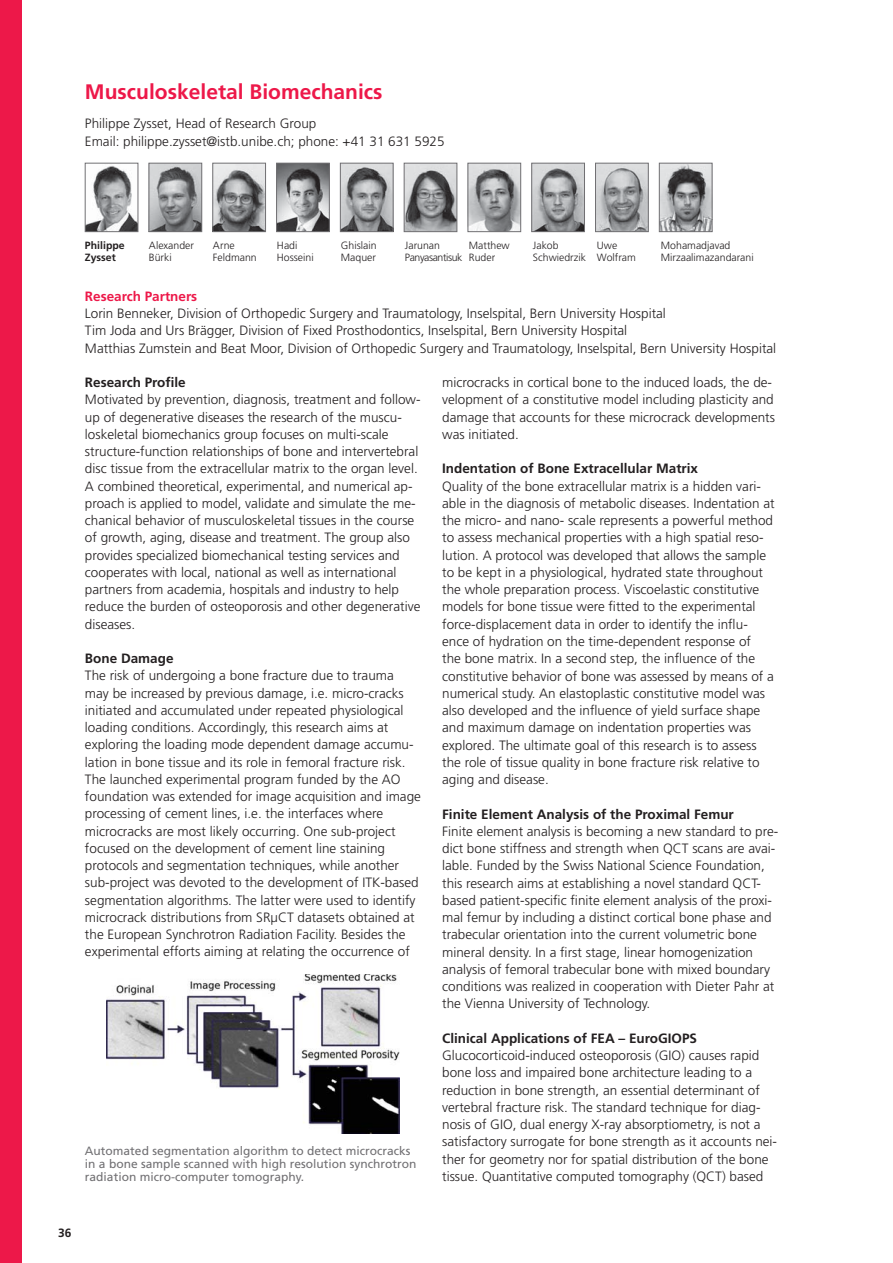
<style>
.page{position:relative;width:893px;height:1263px;background:#fff}
.page>*{position:absolute;margin:0;border:0;box-sizing:border-box;transform-origin:0 0}
.t1{font:700 21px "Frutiger";color:#ed1849}
.t2{font:300 13.5px/17.2px "Frutiger";color:#231f20}
.t3{font:700 13.5px "Frutiger";color:#231f20}
.t4{font:700 13.5px "Frutiger";color:#ed1849}
.t5{font:12px/12.8px "Frutiger";color:#717073}
.t6{font:700 12px "Frutiger";color:#231f20}
.t7{font:300 10.5px "Frutiger";color:#231f20}
.t8{font:300 10.5px "Frutiger";letter-spacing:-.04em;color:#231f20}
.t9{font:700 10.5px "Frutiger";color:#231f20}
</style>
<div class="page">
<img style="left:87px;top:166px;width:49px;height:64px">
<div style="left:85px;top:163px;width:53px;height:69px;border:1px solid #717073"></div>
<img style="left:151px;top:165px;width:49px;height:65px">
<div style="left:149px;top:163px;width:53px;height:69px;border:1px solid #717073"></div>
<img style="left:215px;top:165px;width:49px;height:65px">
<div style="left:213px;top:163px;width:53px;height:69px;border:1px solid #717073"></div>
<img style="left:278px;top:165px;width:49px;height:65px">
<div style="left:276px;top:163px;width:53px;height:69px;border:1px solid #717073"></div>
<img style="left:342px;top:165px;width:49px;height:65px">
<div style="left:340px;top:163px;width:53px;height:69px;border:1px solid #717073"></div>
<img style="left:406px;top:165px;width:49px;height:65px">
<div style="left:404px;top:163px;width:53px;height:69px;border:1px solid #717073"></div>
<img style="left:470px;top:165px;width:49px;height:65px">
<div style="left:468px;top:163px;width:53px;height:69px;border:1px solid #717073"></div>
<img style="left:533px;top:165px;width:50px;height:65px">
<div style="left:531px;top:163px;width:54px;height:69px;border:1px solid #717073"></div>
<img style="left:597px;top:165px;width:49px;height:65px">
<div style="left:595px;top:163px;width:53px;height:69px;border:1px solid #717073"></div>
<img style="left:661px;top:165px;width:49px;height:65px">
<div style="left:659px;top:163px;width:53px;height:69px;border:1px solid #717073"></div>
<div style="left:0;top:0;width:21px;height:1263px;background:#ed1849"></div>
<img style="left:107px;top:974px;width:292px;height:159px">
<h1 class="t1" style="left:85px;top:83px;width:299px">Musculoskeletal Biomechanics</h1>
<p class="t2" style="left:85px;top:116px;width:361px">Philippe Zysset, Head of Research Group<br>Email: philippe.zysset@istb.unibe.ch; phone: +41 31 631 5925</p>
<p class="t9" style="left:85px;top:241px;width:41px">Philippe</p>
<p class="t7" style="left:149px;top:241px;width:46px">Alexander</p>
<p class="t7" style="left:213px;top:241px;width:23px">Arne</p>
<p class="t7" style="left:277px;top:241px;width:22px">Hadi</p>
<p class="t7" style="left:341px;top:241px;width:37px">Ghislain</p>
<p class="t7" style="left:405px;top:241px;width:37px">Jarunan</p>
<p class="t7" style="left:469px;top:241px;width:42px">Matthew</p>
<p class="t7" style="left:533px;top:241px;width:27px">Jakob</p>
<p class="t7" style="left:597px;top:241px;width:22px">Uwe</p>
<p class="t7" style="left:661px;top:241px;width:71px">Mohamadjavad</p>
<p class="t9" style="left:85px;top:253px;width:32px">Zysset</p>
<p class="t7" style="left:149px;top:253px;width:24px">Bürki</p>
<p class="t7" style="left:213px;top:253px;width:45px">Feldmann</p>
<p class="t7" style="left:277px;top:253px;width:38px">Hosseini</p>
<p class="t7" style="left:341px;top:253px;width:37px">Maquer</p>
<p class="t8" style="left:405px;top:253px;width:92px">Panyasantisuk Ruder</p>
<p class="t7" style="left:533px;top:253px;width:104px">Schwiedrzik Wolfram</p>
<p class="t7" style="left:661px;top:253px;width:94px">Mirzaalimazandarani</p>
<p class="t4" style="left:85px;top:291px;width:114px">Research Partners</p>
<p class="t2" style="left:85px;top:306px;width:693px">Lorin Benneker, Division of Orthopedic Surgery and Traumatology, Inselspital, Bern University Hospital<br>Tim Joda and Urs Brägger, Division of Fixed Prosthodontics, Inselspital, Bern University Hospital<br>Matthias Zumstein and Beat Moor, Division of Orthopedic Surgery and Traumatology, Inselspital, Bern University Hospital</p>
<p class="t3" style="left:85px;top:377px;width:102px">Research Profile</p>
<p class="t2" style="left:85px;top:392px;width:337px">Motivated by prevention, diagnosis, treatment and follow&shy;up of degenerative diseases the research of the muscu&shy;loskeletal biomechanics group focuses on multi-scale structure-function relationships of bone and intervertebral disc tissue from the extracellular matrix to the organ level.<br>A combined theoretical, experimental, and numerical ap&shy;proach is applied to model, validate and simulate the me&shy;chanical behavior of musculoskeletal tissues in the course of growth, aging, disease and treatment. The group also provides specialized biomechanical testing services and cooperates with local, national as well as international partners from academia, hospitals and industry to help reduce the burden of osteoporosis and other degenerative diseases.</p>
<p class="t3" style="left:85px;top:653px;width:90px">Bone Damage</p>
<p class="t2" style="left:85px;top:668px;width:337px">The risk of undergoing a bone fracture due to trauma may be increased by previous damage, i.e. micro-cracks initiated and accumulated under repeated physiological loading conditions. Accordingly, this research aims at exploring the loading mode dependent damage accumu&shy;lation in bone tissue and its role in femoral fracture risk.<br>The launched experimental program funded by the AO foundation was extended for image acquisition and image processing of cement lines, i.e. the interfaces where microcracks are most likely occurring. One sub-project focused on the development of cement line staining protocols and segmentation techniques, while another sub-project was devoted to the development of ITK-based segmentation algorithms. The latter were used to identify microcrack distributions from SRμCT datasets obtained at the European Synchrotron Radiation Facility. Besides the experimental efforts aiming at relating the occurrence of</p>
<p class="t5" style="left:85px;top:1145px;width:333px">Automated segmentation algorithm to detect microcracks in a bone sample scanned with high resolution synchrotron radiation micro-computer tomography.</p>
<p class="t2" style="left:442px;top:375px;width:334px">microcracks in cortical bone to the induced loads, the de&shy;velopment of a constitutive model including plasticity and damage that accounts for these microcrack developments was initiated.</p>
<p class="t3" style="left:442px;top:463px;width:257px">Indentation of Bone Extracellular Matrix</p>
<p class="t2" style="left:442px;top:478px;width:334px">Quality of the bone extracellular matrix is a hidden vari&shy;able in the diagnosis of metabolic diseases. Indentation at the micro- and nano- scale represents a powerful method to assess mechanical properties with a high spatial reso&shy;lution. A protocol was developed that allows the sample to be kept in a physiological, hydrated state throughout the whole preparation process. Viscoelastic constitutive models for bone tissue were fitted to the experimental force-displacement data in order to identify the influ&shy;ence of hydration on the time-dependent response of<br>the bone matrix. In a second step, the influence of the constitutive behavior of bone was assessed by means of a numerical study. An elastoplastic constitutive model was also developed and the influence of yield surface shape and maximum damage on indentation properties was explored. The ultimate goal of this research is to assess the role of tissue quality in bone fracture risk relative to aging and disease.</p>
<p class="t3" style="left:442px;top:808px;width:293px">Finite Element Analysis of the Proximal Femur</p>
<p class="t2" style="left:442px;top:824px;width:337px">Finite element analysis is becoming a new standard to pre&shy;dict bone stiffness and strength when QCT scans are avai&shy;lable. Funded by the Swiss National Science Foundation, this research aims at establishing a novel standard QCT&shy;based patient-specific finite element analysis of the proxi&shy;mal femur by including a distinct cortical bone phase and trabecular orientation into the current volumetric bone mineral density. In a first stage, linear homogenization analysis of femoral trabecular bone with mixed boundary conditions was realized in cooperation with Dieter Pahr at the Vienna University of Technology.</p>
<p class="t3" style="left:442px;top:1033px;width:256px">Clinical Applications of FEA – EuroGIOPS</p>
<p class="t2" style="left:442px;top:1048px;width:336px">Glucocorticoid-induced osteoporosis (GIO) causes rapid bone loss and impaired bone architecture leading to a reduction in bone strength, an essential determinant of vertebral fracture risk. The standard technique for diag&shy;nosis of GIO, dual energy X-ray absorptiometry, is not a satisfactory surrogate for bone strength as it accounts nei&shy;ther for geometry nor for spatial distribution of the bone tissue. Quantitative computed tomography (QCT) based</p>
<p class="t6" style="left:58px;top:1228px;width:15px">36</p>
</div>
